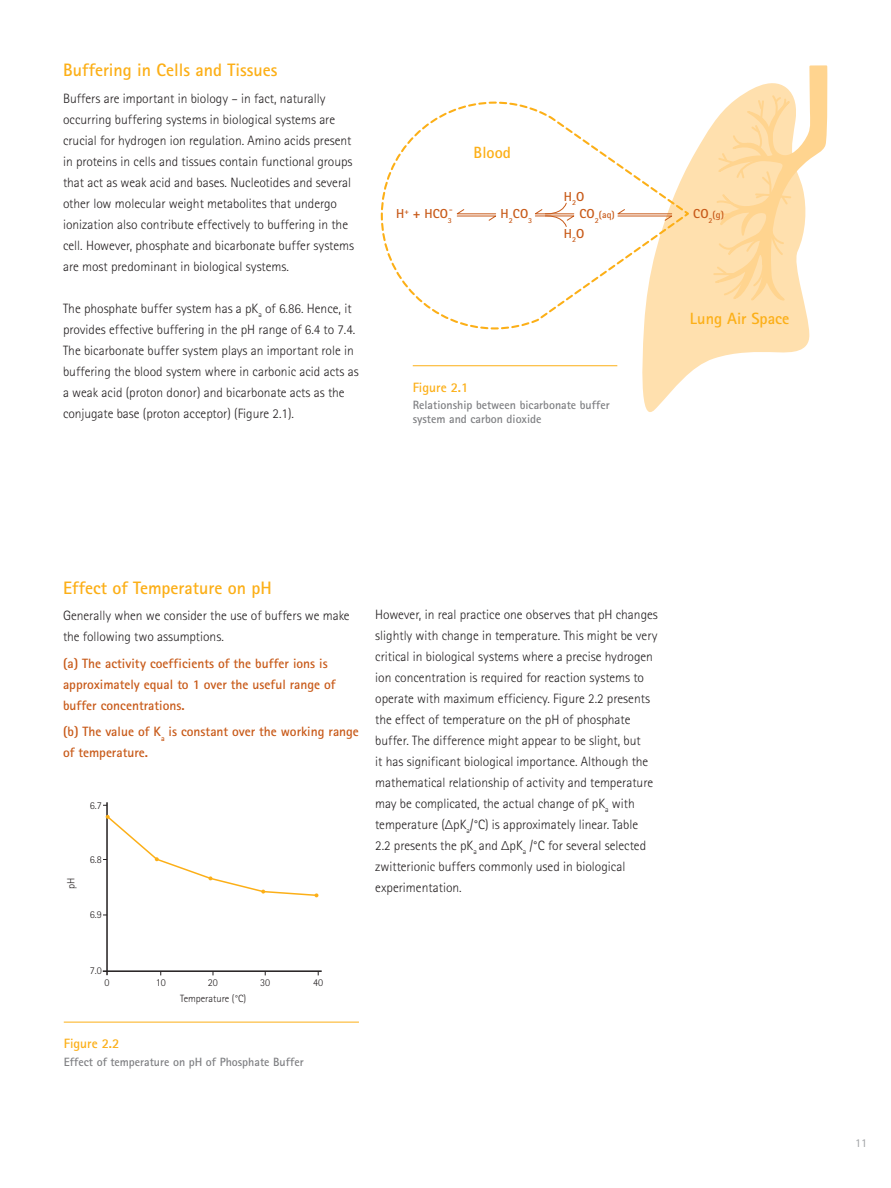
<style>
.page{position:relative;width:891px;height:1188px;background:#fff}
.page>*{position:absolute;margin:0;border:0;box-sizing:border-box;transform-origin:0 0}
.t1{font:700 18px "Merck Sans Serif Pro";color:#fcaf17}
.t2{font:700 16.35px "Merck Sans Serif Pro";color:#fcaf17}
.t3{font:300 13.5px/21px "Merck Sans Serif Pro";color:#231f20}
.t4{font:700 13.5px/21px "Merck Sans Serif Pro";color:#c85a19}
.t5{font:700 13.5px "Merck Sans Serif Pro";color:#fcaf17}
.t6{font:700 13.05px "Merck Sans Serif Pro";color:#c85a19}
.t7{font:700 12px/13.5px "Merck Sans Serif Pro";color:#7f8083}
.t8{font:12px "Merck Sans Serif Pro";color:#9fa1a4}
.t9{font:300 10.5px "Merck Sans Serif Pro";color:#231f20}
.t10{font:700 9.75px "Merck Sans Serif Pro";color:#c85a19}
.t11{font:700 7.65px "Merck Sans Serif Pro";color:#c85a19}
.s1{font-size:13.05px}
</style>
<div class="page">
<svg style="left:642px;top:121px;width:168px;height:291px;fill:#ffe0ae"></svg>
<svg style="left:687px;top:209px;width:5px;height:9px"></svg>
<svg style="left:380px;top:101px;width:307px;height:230px"></svg>
<svg style="left:615px;top:208px;width:59px;height:13px"></svg>
<svg style="left:454px;top:208px;width:44px;height:13px"></svg>
<hr style="left:714px;top:273px;width:22px;height:2px;background:#ffd48f">
<svg style="left:715px;top:65px;width:113px;height:240px"></svg>
<svg style="left:533px;top:202px;width:44px;height:26px"></svg>
<hr style="left:413px;top:365px;width:204px;height:1px;background:#fcaf17">
<hr style="left:64px;top:1022px;width:295px;height:1px;background:#fcaf17">
<hr style="left:103px;top:970px;width:219px;height:2px;background:#231f20">
<hr style="left:106px;top:802px;width:2px;height:173px;background:#231f20">
<svg style="left:103px;top:814px;width:215px;height:83px"></svg>
<h1 class="t1" style="left:63px;top:59px;width:216px">Buffering in Cells and Tissues</h1>
<p class="t3" style="left:63px;top:88px;width:293px">Buffers are important in biology – in fact, naturally occurring buffering systems in biological systems are crucial for hydrogen ion regulation. Amino acids present in proteins in cells and tissues contain functional groups that act as weak acid and bases. Nucleotides and several other low molecular weight metabolites that undergo ionization also contribute effectively to buffering in the cell. However, phosphate and bicarbonate buffer systems are most predominant in biological systems.</p>
<p class="t3" style="left:63px;top:298px;width:297px">The phosphate buffer system has a pK<sub>a</sub> of 6.86. Hence, it provides effective buffering in the pH range of 6.4 to 7.4.<br>The bicarbonate buffer system plays an important role in buffering the blood system where in carbonic acid acts as a weak acid (proton donor) and bicarbonate acts as the conjugate base (proton acceptor) (Figure 2.1).</p>
<p class="t2" style="left:690px;top:308px;width:101px">Lung Air Space</p>
<p class="t2" style="left:474px;top:142px;width:39px">Blood</p>
<p class="t6" style="left:564px;top:188px;width:22px">H<sub>2</sub>O</p>
<p class="t6" style="left:564px;top:225px;width:22px">H<sub>2</sub>O</p>
<p class="t10" style="left:580px;top:209px;width:37px"><span class="s1">CO</span><sub>2</sub>(aq)</p>
<p class="t10" style="left:693px;top:209px;width:32px"><span class="s1">CO</span><sub>2</sub>(g)</p>
<p class="t6" style="left:396px;top:206px;width:57px">H<sup>+</sup> + HCO<sub>3</sub></p>
<p class="t11" style="left:449px;top:205px;width:5px">-</p>
<p class="t6" style="left:501px;top:206px;width:33px">H<sub>2</sub>CO<sub>3</sub></p>
<p class="t5" style="left:413px;top:379px;width:57px">Figure 2.1</p>
<p class="t7" style="left:413px;top:399px;width:199px">Relationship between bicarbonate buffer system and carbon dioxide</p>
<h1 class="t1" style="left:63px;top:577px;width:210px">Effect of Temperature on pH</h1>
<p class="t3" style="left:63px;top:605px;width:288px">Generally when we consider the use of buffers we make the following two assumptions.</p>
<p class="t4" style="left:63px;top:653px;width:274px">(a) The activity coefficients of the buffer ions is approximately equal to 1 over the useful range of buffer concentrations.</p>
<p class="t4" style="left:63px;top:721px;width:297px">(b) The value of K<sub>a</sub> is constant over the working range of temperature.</p>
<p class="t9" style="left:90px;top:799px;width:14px">6.7</p>
<p class="t9" style="left:65px;top:889px;width:13px;rotate:-90deg">pH</p>
<p class="t9" style="left:90px;top:853px;width:14px">6.8</p>
<p class="t9" style="left:90px;top:909px;width:14px">6.9</p>
<p class="t3" style="left:375px;top:604px;width:284px">However, in real practice one observes that pH changes slightly with change in temperature. This might be very critical in biological systems where a precise hydrogen ion concentration is required for reaction systems to operate with maximum efficiency. Figure 2.2 presents the effect of temperature on the pH of phosphate buffer. The difference might appear to be slight, but<br>it has significant biological importance. Although the mathematical relationship of activity and temperature may be complicated, the actual change of pK<sub>a</sub> with temperature (ΔpK<sub>a</sub>/°C) is approximately linear. Table<br>2.2 presents the pK<sub>a</sub> and ΔpK<sub>a</sub> /°C for several selected zwitterionic buffers commonly used in biological experimentation.</p>
<p class="t9" style="left:90px;top:964px;width:14px">7.0</p>
<p class="t9" style="left:104px;top:977px;width:7px">0</p>
<p class="t9" style="left:156px;top:977px;width:12px">10</p>
<p class="t9" style="left:208px;top:977px;width:12px">20</p>
<p class="t9" style="left:260px;top:977px;width:12px">30</p>
<p class="t9" style="left:313px;top:977px;width:12px">40</p>
<p class="t9" style="left:180px;top:992px;width:68px">Temperature (°C)</p>
<p class="t5" style="left:64px;top:1035px;width:57px">Figure 2.2</p>
<p class="t7" style="left:64px;top:1055px;width:242px">Effect of temperature on pH of Phosphate Buffer</p>
<p class="t8" style="left:855px;top:1136px;width:13px">11</p>
</div>
